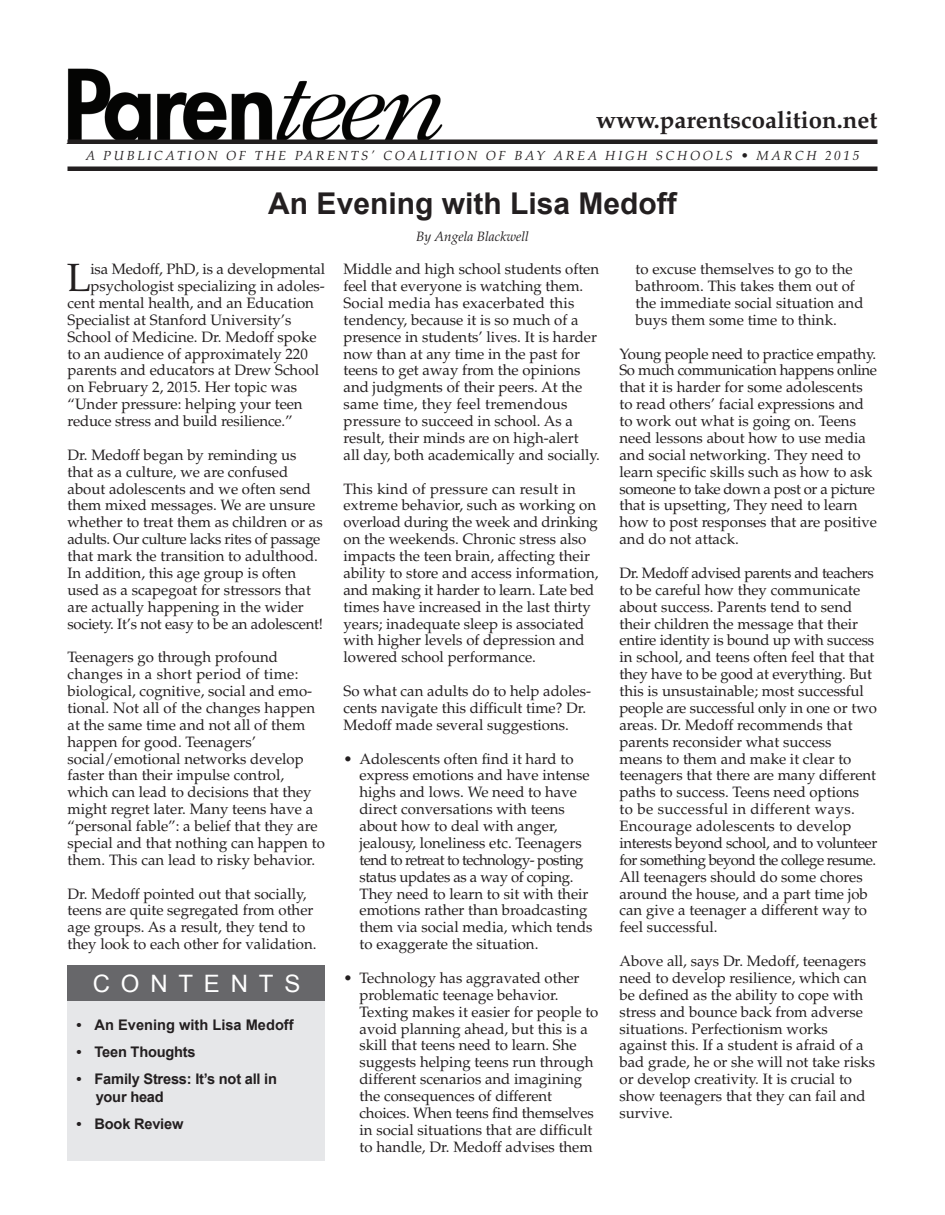
<style>
.page{position:relative;width:945px;height:1215px;background:#fff}
.page>*{position:absolute;margin:0;border:0;box-sizing:border-box;transform-origin:0 0}
.t1{font:39.3px "Palatino";color:#231f20}
.t2{font:700 30px "Arial";color:#231f20}
.t3{font:700 24px "Palatino";color:#231f20}
.t4{font:24px "Arial";letter-spacing:.45em;color:#fff}
.t5{font:15px/16.8px "Palatino";color:#231f20}
.t6{font:700 14.7px/18px "Arial";letter-spacing:-.015em;color:#231f20}
.t7{font:italic 13.5px "Palatino";color:#231f20}
.t8{font:italic 13.2px "Palatino";letter-spacing:.2em;color:#231f20}
</style>
<div class="page">
<img style="left:66px;top:68px;width:812px;height:76px">
<div style="left:68px;top:166px;width:810px;height:5px;background:#231f20"></div>
<hr style="left:68px;top:140px;width:810px;height:4px;background:#231f20">
<div style="left:68px;top:1001px;width:257px;height:160px;background:#e6e7e9"></div>
<div style="left:68px;top:966px;width:257px;height:35px;background:#67676a"></div>
<h3 class="t3" style="left:596px;top:111px;width:283px">www.parentscoalition.net</h3>
<p class="t8" style="left:86px;top:151px;width:775px">A PUBLICATION OF THE PARENTS’ COALITION OF BAY AREA HIGH SCHOOLS • MARCH 2015</p>
<h2 class="t2" style="left:268px;top:187px;width:410px">An Evening with Lisa Medoff</h2>
<p class="t7" style="left:416px;top:231px;width:114px">By Angela Blackwell</p>
<h1 class="t1" style="left:67px;top:263px;width:26px">L</h1>
<p class="t5" style="left:90px;top:262px;width:236px">isa Medoff, PhD, is a developmental</p>
<p class="t5" style="left:90px;top:279px;width:236px">psychologist specializing in adoles-</p>
<p class="t5" style="left:68px;top:296px;width:248px">cent mental health, and an Education</p>
<p class="t5" style="left:68px;top:313px;width:225px">Specialist at Stanford University’s</p>
<p class="t5" style="left:68px;top:330px;width:251px">School of Medicine. Dr. Medoff spoke</p>
<p class="t5" style="left:68px;top:347px;width:242px">to an audience of approximately 220</p>
<p class="t5" style="left:68px;top:364px;width:253px">parents and educators at Drew School</p>
<p class="t5" style="left:68px;top:381px;width:231px">on February 2, 2015. Her topic was</p>
<p class="t5" style="left:68px;top:397px;width:237px">“Under pressure: helping your teen</p>
<p class="t5" style="left:68px;top:414px;width:227px">reduce stress and build resilience.”</p>
<p class="t5" style="left:68px;top:448px;width:257px">Dr. Medoff began by reminding us that as a culture, we are confused about adolescents and we often send them mixed messages. We are unsure whether to treat them as children or as adults. Our culture lacks rites of passage that mark the transition to adulthood.<br>In addition, this age group is often used as a scapegoat for stressors that are actually happening in the wider society. It’s not easy to be an adolescent!</p>
<p class="t5" style="left:68px;top:651px;width:259px">Teenagers go through profound changes in a short period of time: biological, cognitive, social and emo&shy;tional. Not all of the changes happen at the same time and not all of them happen for good. Teenagers’ social/emotional networks develop faster than their impulse control, which can lead to decisions that they might regret later. Many teens have a “personal fable”: a belief that they are special and that nothing can happen to them. This can lead to risky behavior.</p>
<p class="t5" style="left:68px;top:887px;width:251px">Dr. Medoff pointed out that socially, teens are quite segregated from other age groups. As a result, they tend to they look to each other for validation.</p>
<h3 class="t4" style="left:93px;top:970px;width:209px">CONTENTS</h3>
<p class="t6" style="left:76px;top:1016px;width:219px">• An Evening with Lisa Medoff</p>
<p class="t6" style="left:76px;top:1043px;width:121px">• Teen Thoughts</p>
<p class="t6" style="left:96px;top:1070px;width:183px;text-indent:-19px">• Family Stress: It’s not all in your head</p>
<p class="t6" style="left:76px;top:1115px;width:108px">• Book Review</p>
<p class="t5" style="left:344px;top:262px;width:258px">Middle and high school students often feel that everyone is watching them.<br>Social media has exacerbated this tendency, because it is so much of a presence in students’ lives. It is harder now than at any time in the past for teens to get away from the opinions and judgments of their peers. At the same time, they feel tremendous pressure to succeed in school. As a result, their minds are on high-alert<br>all day, both academically and socially.</p>
<p class="t5" style="left:344px;top:482px;width:257px">This kind of pressure can result in extreme behavior, such as working on overload during the week and drinking on the weekends. Chronic stress also impacts the teen brain, affecting their ability to store and access information, and making it harder to learn. Late bed times have increased in the last thirty years; inadequate sleep is associated with higher levels of depression and lowered school performance.</p>
<p class="t5" style="left:344px;top:684px;width:249px">So what can adults do to help adoles&shy;cents navigate this difficult time? Dr.<br>Medoff made several suggestions.</p>
<p class="t5" style="left:360px;top:752px;width:235px;text-indent:-16px">• Adolescents often find it hard to express emotions and have intense highs and lows. We need to have direct conversations with teens about how to deal with anger, jealousy, loneliness etc. Teenagers tend to retreat to technology- posting status updates as a way of coping.<br>They need to learn to sit with their emotions rather than broadcasting them via social media, which tends to exaggerate the situation.</p>
<p class="t5" style="left:360px;top:971px;width:240px;text-indent:-16px">• Technology has aggravated other problematic teenage behavior.<br>Texting makes it easier for people to avoid planning ahead, but this is a skill that teens need to learn. She suggests helping teens run through different scenarios and imagining the consequences of different choices. When teens find themselves in social situations that are difficult to handle, Dr. Medoff advises them</p>
<p class="t5" style="left:636px;top:262px;width:230px">to excuse themselves to go to the bathroom. This takes them out of the immediate social situation and buys them some time to think.</p>
<p class="t5" style="left:619px;top:347px;width:259px">Young people need to practice empathy.<br>So much communication happens online that it is harder for some adolescents to read others’ facial expressions and to work out what is going on. Teens need lessons about how to use media and social networking. They need to learn specific skills such as how to ask someone to take down a post or a picture that is upsetting, They need to learn how to post responses that are positive and do not attack.</p>
<p class="t5" style="left:619px;top:566px;width:259px">Dr. Medoff advised parents and teachers to be careful how they communicate about success. Parents tend to send their children the message that their entire identity is bound up with success in school, and teens often feel that that they have to be good at everything. But this is unsustainable; most successful people are successful only in one or two areas. Dr. Medoff recommends that parents reconsider what success means to them and make it clear to teenagers that there are many different paths to success. Teens need options<br>to be successful in different ways.<br>Encourage adolescents to develop interests beyond school, and to volunteer for something beyond the college resume.<br>All teenagers should do some chores around the house, and a part time job can give a teenager a different way to feel successful.</p>
<p class="t5" style="left:619px;top:954px;width:257px">Above all, says Dr. Medoff, teenagers need to develop resilience, which can be defined as the ability to cope with stress and bounce back from adverse situations. Perfectionism works against this. If a student is afraid of a bad grade, he or she will not take risks or develop creativity. It is crucial to show teenagers that they can fail and survive.</p>
</div>
